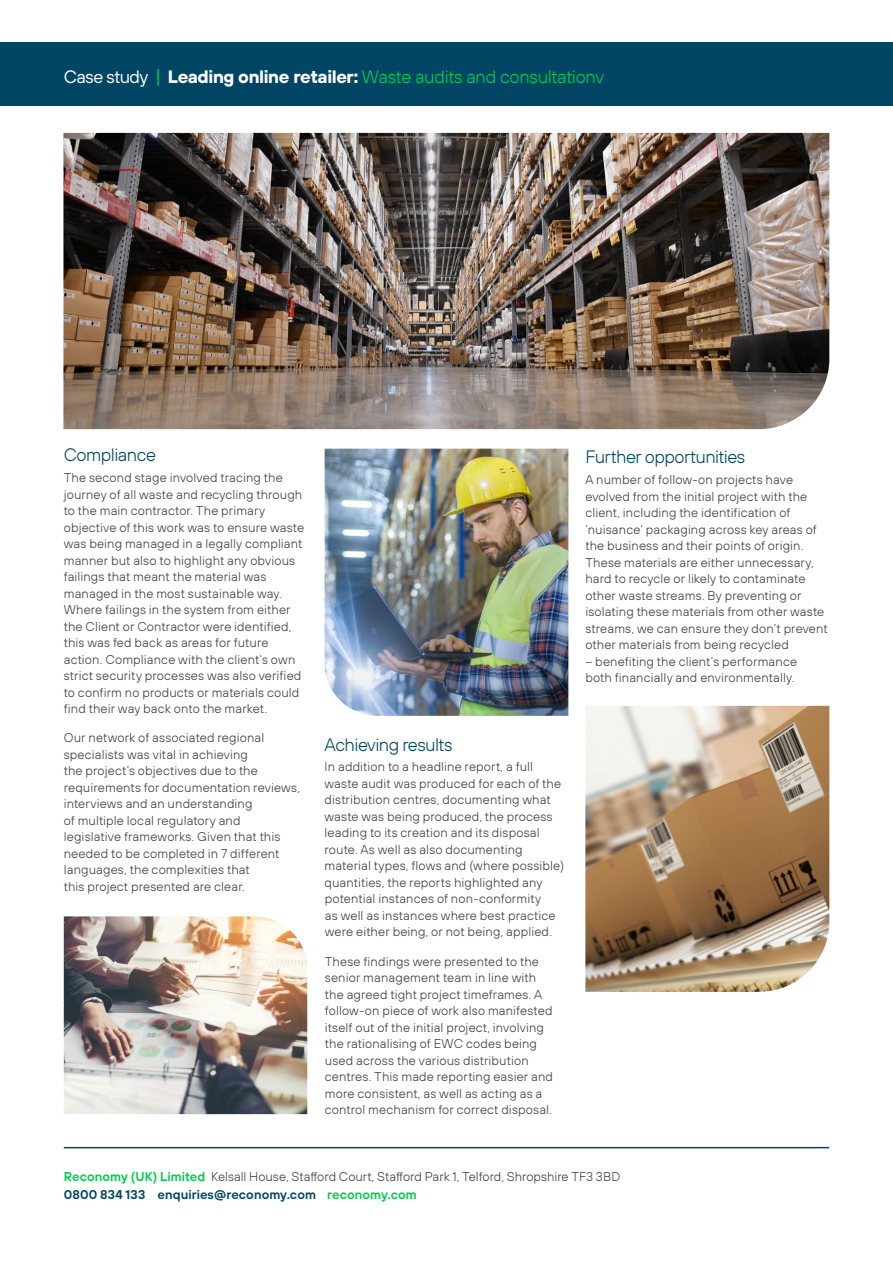
<style>
.page{position:relative;width:893px;height:1263px;background:#fff}
.page>*{position:absolute;margin:0;border:0;box-sizing:border-box;transform-origin:0 0}
.t1{font:300 18px "TT Hoves";letter-spacing:-.02em;color:#00cd50}
.t2{font:300 18px "TT Hoves";letter-spacing:-.035em;color:#004664}
.t3{font:300 12.75px/16.5px "TT Hoves";letter-spacing:.005em;color:#3c3c3b}
.s1{font-weight:400;color:#fff}
.s2{font-weight:400}
.s3{font-weight:700;color:#fff}
.s4{font-weight:600;color:#00cd50}
.s5{font-weight:600;color:#004664}
</style>
<div class="page">
<div style="left:0;top:43px;width:893px;height:63px;background:#004664"></div>
<hr style="left:64px;top:1147px;width:765px;height:1px;background:#004664">
<img style="left:64px;top:916px;width:243px;height:198px">
<img style="left:63px;top:133px;width:766px;height:296px">
<img style="left:325px;top:449px;width:243px;height:267px">
<img style="left:585px;top:706px;width:244px;height:286px">
<h1 class="t1" style="left:64px;top:65px;width:542px"><span class="s1">Case study</span> <span class="s2">|</span> <span class="s3">Leading online retailer:</span> Waste audits and consultationv</h1>
<h1 class="t2" style="left:64px;top:444px;width:94px">Compliance</h1>
<p class="t3" style="left:64px;top:469px;width:242px">The second stage involved tracing the journey of all waste and recycling through to the main contractor. The primary objective of this work was to ensure waste was being managed in a legally compliant manner but also to highlight any obvious failings that meant the material was managed in the most sustainable way.<br>Where failings in the system from either the Client or Contractor were identified, this was fed back as areas for future action. Compliance with the client’s own strict security processes was also verified to confirm no products or materials could find their way back onto the market.</p>
<p class="t3" style="left:64px;top:729px;width:238px">Our network of associated regional specialists was vital in achieving<br>the project’s objectives due to the requirements for documentation reviews, interviews and an understanding<br>of multiple local regulatory and legislative frameworks. Given that this needed to be completed in 7 different languages, the complexities that<br>this project presented are clear.</p>
<h1 class="t2" style="left:325px;top:733px;width:129px">Achieving results</h1>
<p class="t3" style="left:325px;top:758px;width:241px">In addition to a headline report, a full waste audit was produced for each of the distribution centres, documenting what waste was being produced, the process leading to its creation and its disposal route. As well as also documenting material types, flows and (where possible) quantities, the reports highlighted any potential instances of non-conformity<br>as well as instances where best practice were either being, or not being, applied.</p>
<p class="t3" style="left:325px;top:953px;width:230px">These findings were presented to the senior management team in line with the agreed tight project timeframes. A follow-on piece of work also manifested itself out of the initial project, involving the rationalising of EWC codes being used across the various distribution centres. This made reporting easier and more consistent, as well as acting as a control mechanism for correct disposal.</p>
<h1 class="t2" style="left:585px;top:446px;width:161px">Further opportunities</h1>
<p class="t3" style="left:585px;top:471px;width:244px">A number of follow-on projects have evolved from the initial project with the client, including the identification of ‘nuisance’ packaging across key areas of the business and their points of origin.<br>These materials are either unnecessary, hard to recycle or likely to contaminate other waste streams. By preventing or isolating these materials from other waste streams, we can ensure they don’t prevent other materials from being recycled</p>
<p class="t3" style="left:585px;top:653px;width:213px">– benefiting the client’s performance both financially and environmentally.</p>
<p class="t3" style="left:64px;top:1167px;width:558px;line-height:18px"><span class="s4">Reconomy (UK) Limited</span> Kelsall House, Stafford Court, Stafford Park 1, Telford, Shropshire TF3 3BD<br><span class="s5">0800 834 133 enquiries@reconomy.com</span> <span class="s4">reconomy.com</span></p>
</div>
